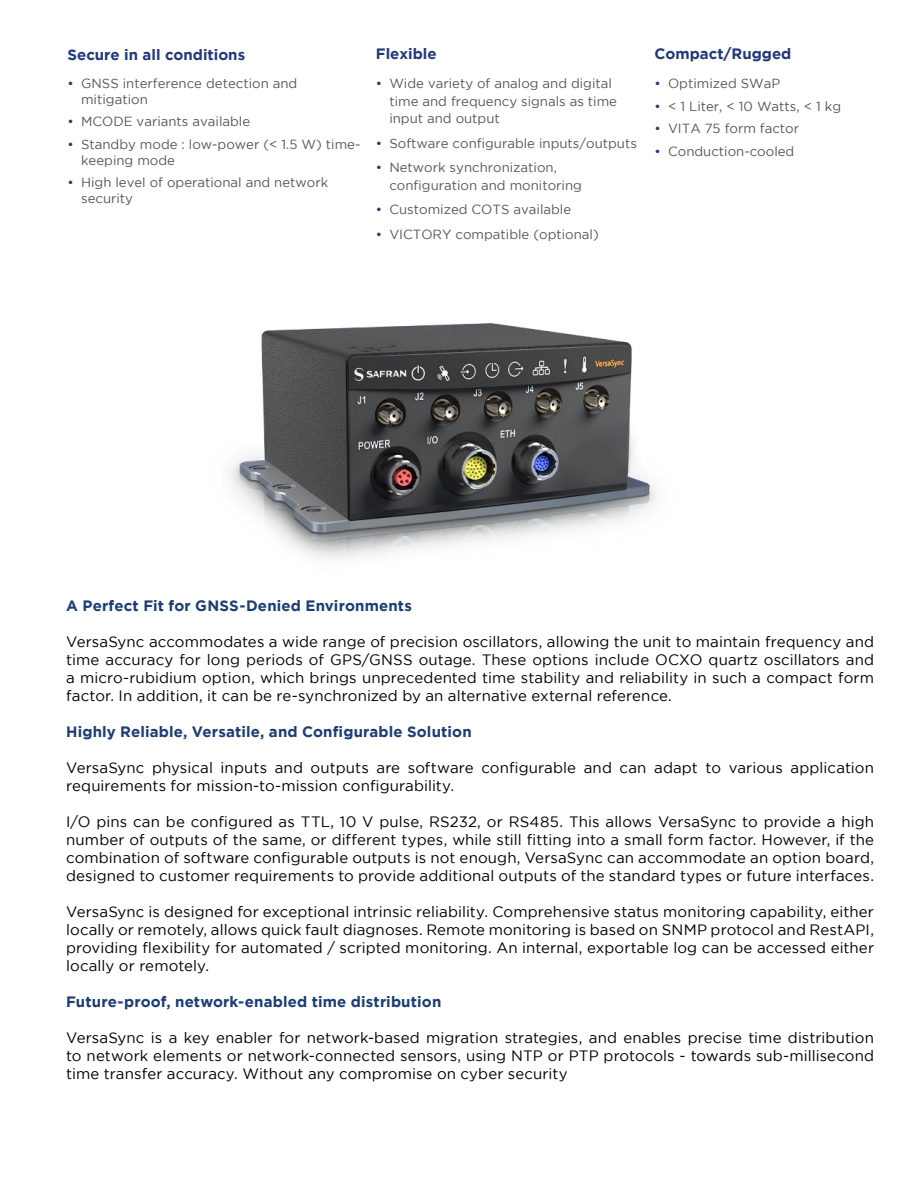
<style>
.page{position:relative;width:918px;height:1188px;background:#fff}
.page>*{position:absolute;margin:0;border:0;box-sizing:border-box;transform-origin:0 0}
.t1{font:15px/18px "Gotham";letter-spacing:.01em;color:#000;text-align:justify}
.t2{font:700 15px "Gotham";letter-spacing:.01em;color:#1d3d75}
.t3{font:700 15px "Gotham";color:#23397c}
.t4{font:13.2px/15.9px "Gotham";color:#575756}
.s1{color:#23397c}
</style>
<div class="page">
<img style="left:230px;top:323px;width:427px;height:237px">
<p class="t3" style="left:68px;top:48px;width:179px">Secure in all conditions</p>
<p class="t3" style="left:376px;top:48px;width:62px">Flexible</p>
<p class="t4" style="left:389px;top:75px;width:229px;line-height:17.7px;text-indent:-14px"><span class="s1">•</span> Wide variety of analog and digital time and frequency signals as time input and output</p>
<p class="t4" style="left:376px;top:135px;width:263px"><span class="s1">•</span> Software configurable inputs/outputs</p>
<p class="t4" style="left:389px;top:160px;width:194px;line-height:17.7px;text-indent:-14px"><span class="s1">•</span> Network synchronization, configuration and monitoring</p>
<p class="t4" style="left:376px;top:202px;width:197px"><span class="s1">•</span> Customized COTS available</p>
<p class="t4" style="left:376px;top:226px;width:224px"><span class="s1">•</span> VICTORY compatible (optional)</p>
<p class="t4" style="left:81px;top:76px;width:218px;text-indent:-14px"><span class="s1">•</span> GNSS interference detection and mitigation</p>
<p class="t4" style="left:68px;top:114px;width:184px"><span class="s1">•</span> MCODE variants available</p>
<p class="t4" style="left:81px;top:136px;width:281px;text-indent:-14px"><span class="s1">•</span> Standby mode : low-power (&lt; 1.5 W) time&shy;keeping mode</p>
<p class="t4" style="left:81px;top:176px;width:249px;text-indent:-14px"><span class="s1">•</span> High level of operational and network security</p>
<p class="t3" style="left:655px;top:48px;width:138px">Compact/Rugged</p>
<p class="t4" style="left:655px;top:76px;width:127px"><span class="s1">•</span> Optimized SWaP</p>
<p class="t4" style="left:655px;top:98px;width:188px"><span class="s1">•</span> &lt; 1 Liter, &lt; 10 Watts, &lt; 1 kg</p>
<p class="t4" style="left:655px;top:120px;width:146px"><span class="s1">•</span> VITA 75 form factor</p>
<p class="t4" style="left:655px;top:144px;width:141px"><span class="s1">•</span> Conduction-cooled</p>
<p class="t2" style="left:66px;top:599px;width:347px">A Perfect Fit for GNSS-Denied Environments</p>
<p class="t1" style="left:66px;top:633px;width:809px">VersaSync accommodates a wide range of precision oscillators, allowing the unit to maintain frequency and time accuracy for long periods of GPS/GNSS outage. These options include OCXO quartz oscillators and a micro-rubidium option, which brings unprecedented time stability and reliability in such a compact form factor. In addition, it can be re-synchronized by an alternative external reference.</p>
<p class="t2" style="left:66px;top:723px;width:407px">Highly Reliable, Versatile, and Configurable Solution</p>
<p class="t1" style="left:66px;top:759px;width:809px">VersaSync physical inputs and outputs are software configurable and can adapt to various application requirements for mission-to-mission configurability.</p>
<p class="t1" style="left:66px;top:813px;width:809px">I/O pins can be configured as TTL, 10 V pulse, RS232, or RS485. This allows VersaSync to provide a high number of outputs of the same, or different types, while still fitting into a small form factor. However, if the combination of software configurable outputs is not enough, VersaSync can accommodate an option board, designed to customer requirements to provide additional outputs of the standard types or future interfaces.</p>
<p class="t1" style="left:66px;top:903px;width:809px">VersaSync is designed for exceptional intrinsic reliability. Comprehensive status monitoring capability, either locally or remotely, allows quick fault diagnoses. Remote monitoring is based on SNMP protocol and RestAPI, providing flexibility for automated / scripted monitoring. An internal, exportable log can be accessed either locally or remotely.</p>
<p class="t2" style="left:66px;top:995px;width:377px">Future-proof, network-enabled time distribution</p>
<p class="t1" style="left:66px;top:1029px;width:809px">VersaSync is a key enabler for network-based migration strategies, and enables precise time distribution to network elements or network-connected sensors, using NTP or PTP protocols - towards sub-millisecond time transfer accuracy. Without any compromise on cyber security</p>
</div>
